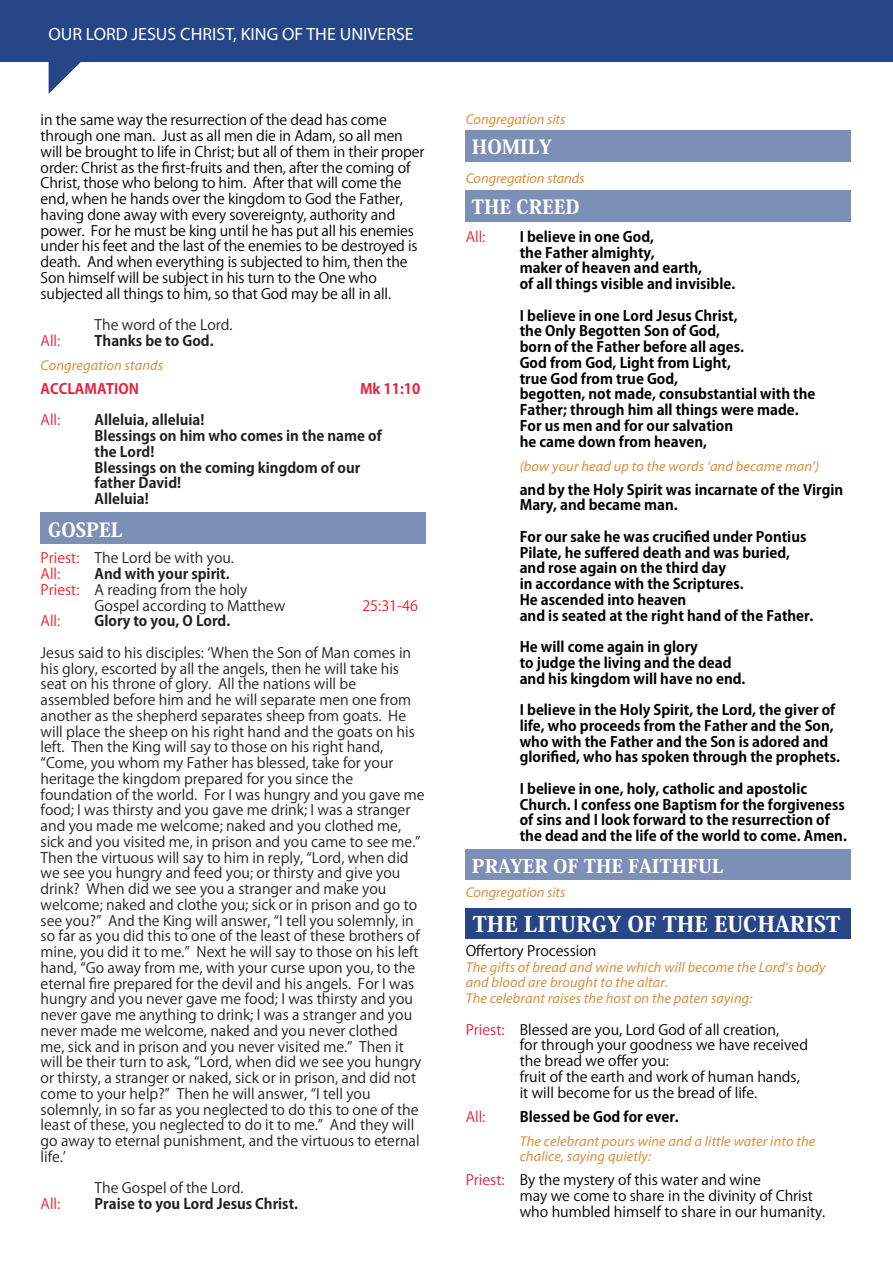
<style>
.page{position:relative;width:893px;height:1263px;background:#fff}
.page>*{position:absolute;margin:0;border:0;box-sizing:border-box;transform-origin:0 0}
.t1{font:800 21.3px "Koz Min Pro";color:#fff;scale:1.05 1}
.t2{font:800 19.35px "Koz Min Pro";color:#fff}
.t3{font:800 18.45px "Koz Min Pro";color:#fff;scale:1.05 1}
.t4{font:17.85px "Myriad Pro";color:#fff}
.t5{font:14.25px/15.8px "Koz Go Pro";color:#231f20}
.t6{font:700 14.25px/15.8px "Koz Go Pro";color:#000}
.t7{font:14.25px/15.8px "Koz Go Pro";letter-spacing:-.01em;color:#000}
.t8{font:italic 14.25px/15.8px "Myriad Pro";letter-spacing:.01em;color:#dd8d3c}
.t9{font:700 14.25px/15.8px "Koz Go Pro";color:#231f20}
.t10{font:700 14.25px "Koz Go Pro";color:#e7213f}
.t11{font:14.25px "Koz Go Pro";color:#e7213f}
.t12{font:14.25px "Koz Go Pro";color:#e8262a}
.t13{font:14.25px "Koz Go Pro";color:#ed1d24}
.t14{font:14.25px "Koz Go Pro";color:#e92428}
.s1{color:#e8262a}
.s2{color:#e7213f}
</style>
<div class="page">
<div style="left:465px;top:130px;width:386px;height:32px;background:#7c90b7"></div>
<div style="left:465px;top:849px;width:386px;height:31px;background:#7c90b7"></div>
<div style="left:465px;top:908px;width:386px;height:30px;background:#264688"></div>
<div style="left:40px;top:512px;width:385px;height:32px;background:#7c90b7"></div>
<div style="left:0;top:0;width:893px;height:61px;background:#264688"></div>
<svg style="left:49px;top:61px;width:38px;height:33px"></svg>
<div style="left:465px;top:190px;width:386px;height:32px;background:#7c90b7"></div>
<p class="t4" style="left:48px;top:23px;width:367px">OUR LORD JESUS CHRIST, KING OF THE UNIVERSE</p>
<p class="t7" style="left:41px;top:113px;width:385px">in the same way the resurrection of the dead has come through one man. Just as all men die in Adam, so all men will be brought to life in Christ; but all of them in their proper order: Christ as the first-fruits and then, after the coming of Christ, those who belong to him. After that will come the end, when he hands over the kingdom to God the Father, having done away with every sovereignty, authority and power. For he must be king until he has put all his enemies under his feet and the last of the enemies to be destroyed is death. And when everything is subjected to him, then the Son himself will be subject in his turn to the One who subjected all things to him, so that God may be all in all.</p>
<p class="t5" style="left:95px;top:317px;width:139px">The word of the Lord.</p>
<p class="t11" style="left:41px;top:331px;width:21px">All:</p>
<p class="t9" style="left:95px;top:334px;width:120px">Thanks be to God.</p>
<p class="t8" style="left:41px;top:357px;width:124px">Congregation stands</p>
<p class="t10" style="left:41px;top:380px;width:100px">ACCLAMATION</p>
<p class="t10" style="left:360px;top:380px;width:62px">Mk 11:10</p>
<p class="t11" style="left:41px;top:411px;width:21px">All:</p>
<p class="t9" style="left:95px;top:413px;width:289px">Alleluia, alleluia!<br>Blessings on him who comes in the name of the Lord!<br>Blessings on the coming kingdom of our father David!<br>Alleluia!</p>
<h2 class="t2" style="left:48px;top:515px;width:76px">GOSPEL</h2>
<p class="t5" style="left:41px;top:551px;width:195px"><span class="s1">Priest:</span> The Lord be with you.<br><span class="s1">All:</span></p>
<p class="t9" style="left:95px;top:567px;width:137px">And with your spirit.</p>
<p class="t5" style="left:41px;top:582px;width:208px"><span class="s1">Priest:</span> A reading from the holy</p>
<p class="t5" style="left:95px;top:598px;width:192px">Gospel according to Matthew</p>
<p class="t13" style="left:362px;top:596px;width:57px">25:31-46</p>
<p class="t14" style="left:41px;top:612px;width:21px">All:</p>
<p class="t9" style="left:95px;top:614px;width:137px">Glory to you, O Lord.</p>
<p class="t5" style="left:41px;top:645px;width:386px">Jesus said to his disciples: ʻWhen the Son of Man comes in his glory, escorted by all the angels, then he will take his seat on his throne of glory. All the nations will be assembled before him and he will separate men one from another as the shepherd separates sheep from goats. He will place the sheep on his right hand and the goats on his left. Then the King will say to those on his right hand, “Come, you whom my Father has blessed, take for your heritage the kingdom prepared for you since the foundation of the world. For I was hungry and you gave me food; I was thirsty and you gave me drink; I was a stranger and you made me welcome; naked and you clothed me, sick and you visited me, in prison and you came to see me.” Then the virtuous will say to him in reply, “Lord, when did we see you hungry and feed you; or thirsty and give you drink? When did we see you a stranger and make you welcome; naked and clothe you; sick or in prison and go to see you?” And the King will answer, “I tell you solemnly, in so far as you did this to one of the least of these brothers of mine, you did it to me.” Next he will say to those on his left hand, “Go away from me, with your curse upon you, to the eternal fire prepared for the devil and his angels. For I was hungry and you never gave me food; I was thirsty and you never gave me anything to drink; I was a stranger and you never made me welcome, naked and you never clothed me, sick and in prison and you never visited me.” Then it will be their turn to ask, “Lord, when did we see you hungry or thirsty, a stranger or naked, sick or in prison, and did not come to your help?” Then he will answer, “I tell you solemnly, in so far as you neglected to do this to one of the least of these, you neglected to do it to me.” And they will go away to eternal punishment, and the virtuous to eternal life.ʼ</p>
<p class="t5" style="left:95px;top:1181px;width:150px">The Gospel of the Lord.</p>
<p class="t12" style="left:41px;top:1195px;width:21px">All:</p>
<p class="t9" style="left:95px;top:1197px;width:205px">Praise to you Lord Jesus Christ.</p>
<p class="t8" style="left:466px;top:111px;width:101px">Congregation sits</p>
<h2 class="t2" style="left:472px;top:132px;width:81px">HOMILY</h2>
<p class="t8" style="left:466px;top:170px;width:120px">Congregation stands</p>
<h2 class="t2" style="left:472px;top:192px;width:109px">THE CREED</h2>
<p class="t12" style="left:466px;top:227px;width:21px">All:</p>
<p class="t6" style="left:520px;top:230px;width:217px">I believe in one God,<br>the Father almighty,<br>maker of heaven and earth,<br>of all things visible and invisible.</p>
<p class="t6" style="left:520px;top:308px;width:297px">I believe in one Lord Jesus Christ,<br>the Only Begotten Son of God,<br>born of the Father before all ages.<br>God from God, Light from Light,<br>true God from true God,<br>begotten, not made, consubstantial with the<br>Father; through him all things were made.<br>For us men and for our salvation<br>he came down from heaven,</p>
<p class="t8" style="left:520px;top:458px;width:301px">(bow your head up to the words ‘and became man’)</p>
<p class="t6" style="left:520px;top:482px;width:325px">and by the Holy Spirit was incarnate of the Virgin<br>Mary, and became man.</p>
<p class="t6" style="left:520px;top:530px;width:295px">For our sake he was crucified under Pontius Pilate, he suffered death and was buried, and rose again on the third day<br>in accordance with the Scriptures.<br>He ascended into heaven<br>and is seated at the right hand of the Father.</p>
<p class="t6" style="left:520px;top:640px;width:227px">He will come again in glory<br>to judge the living and the dead and his kingdom will have no end.</p>
<p class="t6" style="left:520px;top:703px;width:322px">I believe in the Holy Spirit, the Lord, the giver of life, who proceeds from the Father and the Son, who with the Father and the Son is adored and glorified, who has spoken through the prophets.</p>
<p class="t6" style="left:520px;top:782px;width:329px">I believe in one, holy, catholic and apostolic Church. I confess one Baptism for the forgiveness of sins and I look forward to the resurrection of the dead and the life of the world to come. Amen.</p>
<p class="t3" style="left:472px;top:852px;width:241px">PRAYER OF THE FAITHFUL</p>
<p class="t8" style="left:466px;top:884px;width:101px">Congregation sits</p>
<h1 class="t1" style="left:473px;top:908px;width:352px">THE LITURGY OF THE EUCHARIST</h1>
<p class="t7" style="left:466px;top:943px;width:132px">Offertory Procession</p>
<p class="t8" style="left:466px;top:959px;width:361px">The gifts of bread and wine which will become the Lord’s body and blood are brought to the altar.<br>The celebrant raises the host on the paten saying:</p>
<p class="t7" style="left:520px;top:1022px;width:290px;text-indent:-54px"><span class="s2">Priest:</span> Blessed are you, Lord God of all creation,<br>for through your goodness we have received the bread we offer you:<br>fruit of the earth and work of human hands, it will become for us the bread of life.</p>
<p class="t11" style="left:466px;top:1107px;width:21px">All:</p>
<p class="t6" style="left:520px;top:1109px;width:161px">Blessed be God for ever.</p>
<p class="t8" style="left:520px;top:1133px;width:297px">The celebrant pours wine and a little water into the chalice, saying quietly:</p>
<p class="t7" style="left:520px;top:1172px;width:307px;text-indent:-54px"><span class="s2">Priest:</span> By the mystery of this water and wine<br>may we come to share in the divinity of Christ who humbled himself to share in our humanity.</p>
</div>
